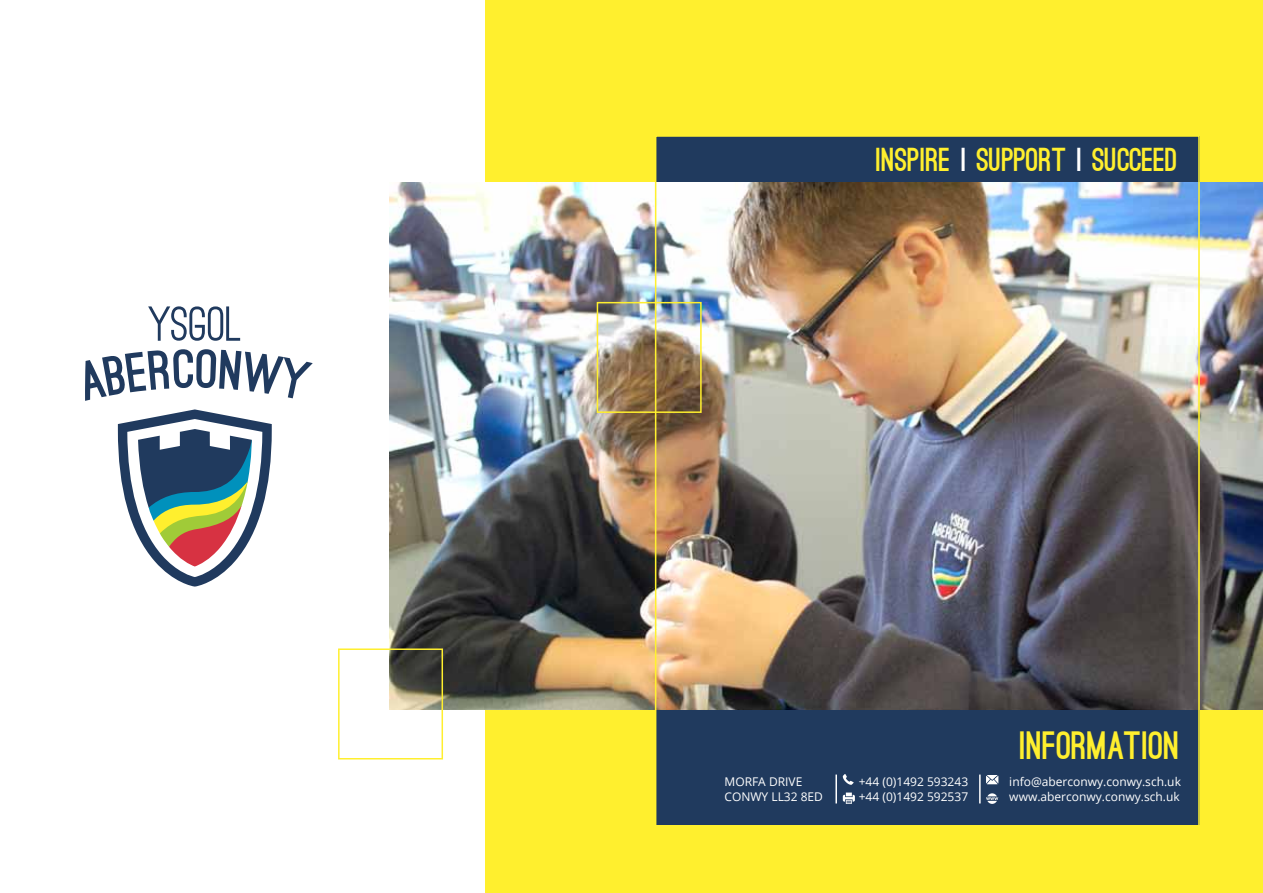
<style>
.page{position:relative;width:1263px;height:893px;background:#fff}
.page>*{position:absolute;margin:0;border:0;box-sizing:border-box;transform-origin:0 0}
.t1{font:900 37.5px "Ostrich Sans";color:#ffef2e}
.t2{font:900 31.5px "Ostrich Sans";color:#ffef2e}
.t3{font:12px/14.4px "Open Sans";color:#fff}
.s1{color:#fff}
</style>
<div class="page">
<div style="left:486px;top:0;width:777px;height:893px;background:#ffef2e"></div>
<div style="left:656px;top:136px;width:543px;height:688px;background:#203a5e"></div>
<img style="left:390px;top:183px;width:873px;height:526px">
<svg style="left:843px;top:774px;width:11px;height:11px"></svg>
<svg style="left:843px;top:792px;width:12px;height:12px"></svg>
<hr style="left:835px;top:774px;width:2px;height:29px;background:#fff">
<svg style="left:986px;top:775px;width:12px;height:9px"></svg>
<svg style="left:986px;top:793px;width:12px;height:11px"></svg>
<hr style="left:979px;top:774px;width:2px;height:29px;background:#fff">
<svg style="left:85px;top:349px;width:228px;height:52px"></svg>
<svg style="left:148px;top:306px;width:92px;height:35px"></svg>
<svg style="left:118px;top:409px;width:154px;height:178px"></svg>
<div style="left:597px;top:302px;width:105px;height:111px;border:2px solid #ffef2e"></div>
<div style="left:338px;top:648px;width:105px;height:111px;border:2px solid #ffef2e"></div>
<h2 class="t2" style="left:875px;top:147px;width:304px">INSPIRE <span class="s1">|</span> SUPPORT <span class="s1">|</span> SUCCEED</h2>
<h1 class="t1" style="left:1019px;top:731px;width:162px">INFORMATION</h1>
<p class="t3" style="left:724px;top:774px;width:100px">Morfa Drive<br>Conwy LL32 8E D</p>
<p class="t3" style="left:859px;top:774px;width:111px">+44 (0)1492 593243 +44 (0)1492 592537</p>
<p class="t3" style="left:1009px;top:774px;width:173px">info@aberconwy.conwy.sch.uk www.aberconwy.conwy.sch.uk</p>
</div>
